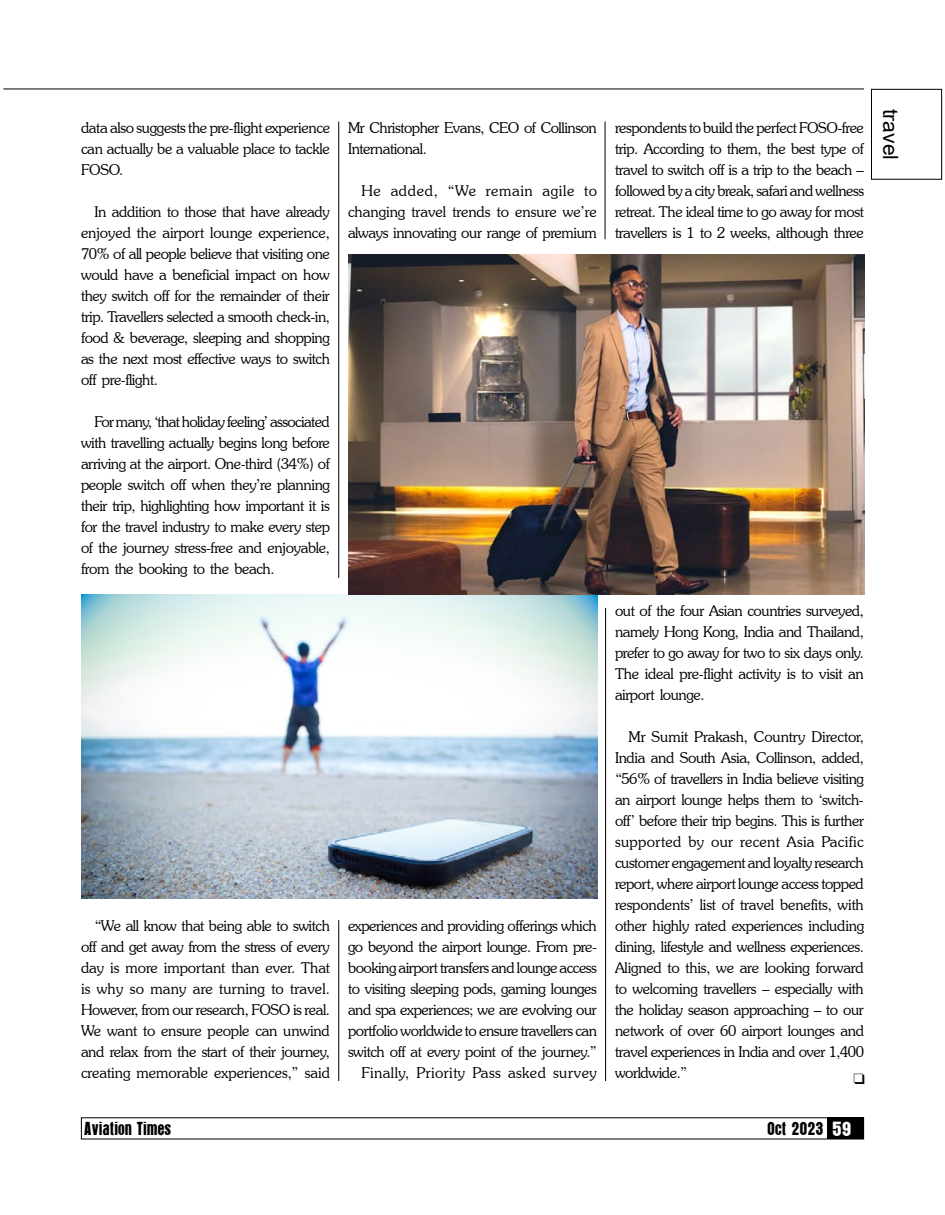
<style>
.page{position:relative;width:945px;height:1215px;background:#fff}
.page>*{position:absolute;margin:0;border:0;box-sizing:border-box;transform-origin:0 0}
.t1{font:21px "Arial";color:#000}
.t2{font:16.5px "Aurora";color:#000;scale:.9 1}
.t3{font:300 15px/21px "Souvenir IT Cby BT";letter-spacing:-.03em;color:#000;text-align:justify}
.t4{font:15px "Dixieland Normal";color:#000}
.s1{font-size:18px;color:#fff}
</style>
<div class="page">
<hr style="left:3px;top:89px;width:861px;height:1px;background:#000">
<div style="left:827px;top:1117px;width:37px;height:22px;background:#000"></div>
<div style="left:871px;top:89px;width:71px;height:91px;border:1px solid #000"></div>
<hr style="left:605px;top:608px;width:1px;height:473px;background:#000">
<hr style="left:338px;top:920px;width:1px;height:161px;background:#000">
<hr style="left:338px;top:122px;width:1px;height:456px;background:#000">
<hr style="left:605px;top:122px;width:1px;height:117px;background:#000">
<img style="left:81px;top:594px;width:516px;height:305px">
<img style="left:348px;top:255px;width:516px;height:340px">
<p class="t3" style="left:81px;top:117px;width:251px">data also suggests the pre-flight experience can actually be a valuable place to tackle FOSO.</p>
<p class="t3" style="left:81px;top:201px;width:251px;text-indent:14px">In addition to those that have already enjoyed the airport lounge experience, 70% of all people believe that visiting one would have a beneficial impact on how they switch off for the remainder of their trip. Travellers selected a smooth check-in, food &amp; beverage, sleeping and shopping as the next most effective ways to switch off pre-flight.</p>
<p class="t3" style="left:81px;top:411px;width:251px;text-indent:14px">For many, ‘that holiday feeling’ associated with travelling actually begins long before arriving at the airport. One-third (34%) of people switch off when they’re planning their trip, highlighting how important it is for the travel industry to make every step of the journey stress-free and enjoyable, from the booking to the beach.</p>
<p class="t3" style="left:348px;top:117px;width:250px">Mr Christopher Evans, CEO of Collinson<br>International.</p>
<p class="t3" style="left:348px;top:180px;width:251px;text-indent:13px">He added, “We remain agile to changing travel trends to ensure we’re always innovating our range of premium</p>
<p class="t3" style="left:81px;top:915px;width:251px;text-indent:14px">“We all know that being able to switch off and get away from the stress of every day is more important than ever. That is why so many are turning to travel.<br>However, from our research, FOSO is real.<br>We want to ensure people can unwind and relax from the start of their journey, creating memorable experiences,” said</p>
<p class="t3" style="left:348px;top:915px;width:251px;text-align:right">experiences and providing offerings which go beyond the airport lounge. From pre&shy;booking airport transfers and lounge access to visiting sleeping pods, gaming lounges and spa experiences; we are evolving our portfolio worldwide to ensure travellers can switch off at every point of the journey.” Finally, Priority Pass asked survey</p>
<p class="t3" style="left:615px;top:117px;width:251px">respondents to build the perfect FOSO-free trip. According to them, the best type of travel to switch off is a trip to the beach – followed by a city break, safari and wellness retreat. The ideal time to go away for most travellers is 1 to 2 weeks, although three</p>
<p class="t3" style="left:615px;top:600px;width:251px">out of the four Asian countries surveyed, namely Hong Kong, India and Thailand, prefer to go away for two to six days only.<br>The ideal pre-flight activity is to visit an airport lounge.</p>
<p class="t3" style="left:615px;top:726px;width:251px;text-indent:14px">Mr Sumit Prakash, Country Director, India and South Asia, Collinson, added, “56% of travellers in India believe visiting an airport lounge helps them to ‘switch&shy;off’ before their trip begins. This is further supported by our recent Asia Pacific customer engagement and loyalty research report, where airport lounge access topped respondents’ list of travel benefits, with other highly rated experiences including dining, lifestyle and wellness experiences.<br>Aligned to this, we are looking forward to welcoming travellers – especially with the holiday season approaching – to our network of over 60 airport lounges and travel experiences in India and over 1,400 worldwide.”</p>
<p class="t4" style="left:854px;top:1072px;width:13px">q</p>
<p class="t2" style="left:84px;top:1118px;width:99px">Aviation Times</p>
<p class="t2" style="left:768px;top:1118px;width:95px">Oct 2023 <span class="s1">59</span></p>
<h1 class="t1" style="left:905px;top:109px;width:53px;rotate:90deg">travel</h1>
</div>
